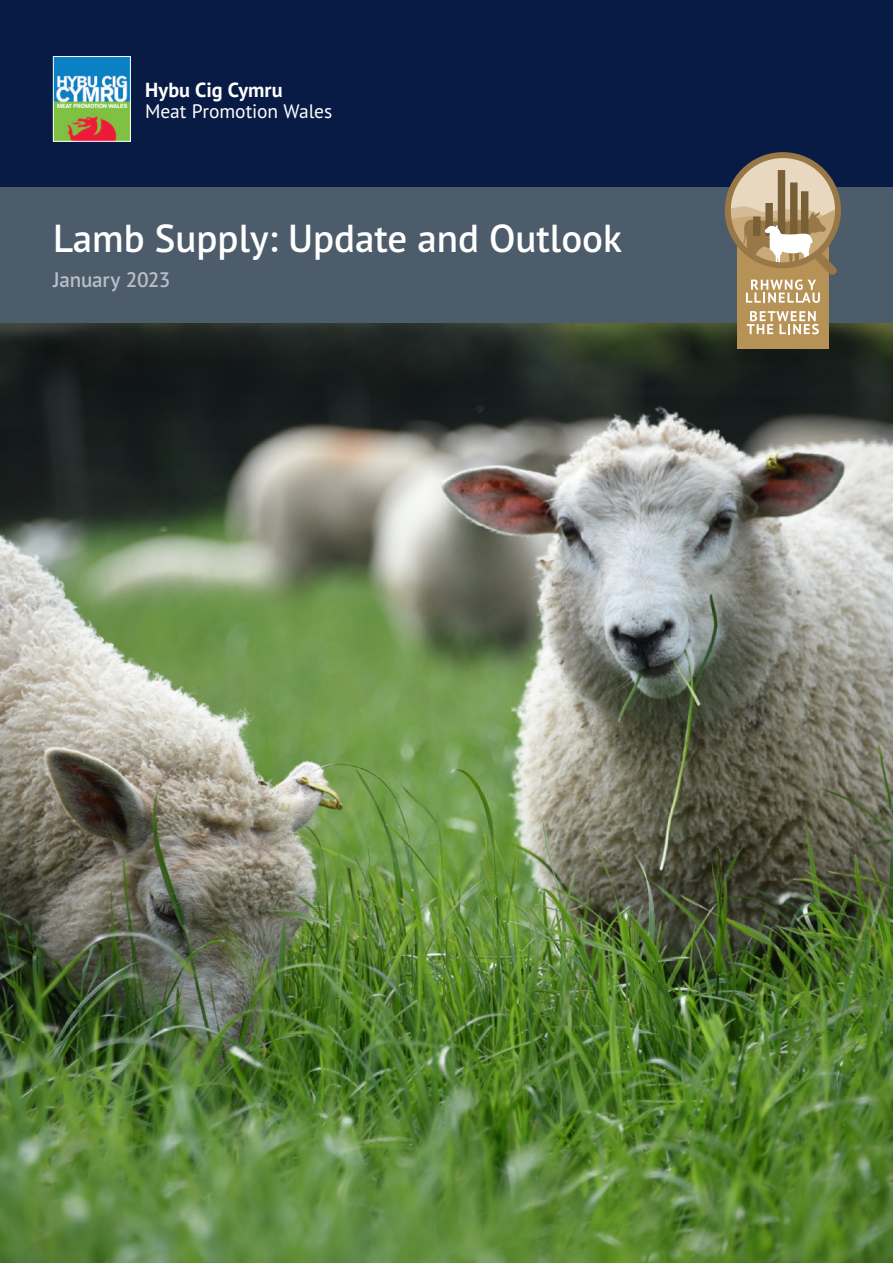
<style>
.page{position:relative;width:893px;height:1263px;background:#fff}
.page>*{position:absolute;margin:0;border:0;box-sizing:border-box;transform-origin:0 0}
.t1{font:600 39px "PT Sans Pro";color:#fff}
.t2{font:600 21px "PT Sans Pro";letter-spacing:-.005em;color:#b9bfc8}
.t3{font:700 20.25px "PT Sans";color:#fff}
.t4{font:19.5px "PT Sans Pro";letter-spacing:-.005em;color:#fff}
</style>
<div class="page">
<div style="left:0;top:0;width:893px;height:187px;background:#071b44"></div>
<div style="left:0;top:187px;width:893px;height:136px;background:#4d5c6b"></div>
<img style="left:55px;top:58px;width:74px;height:82px">
<div style="left:53px;top:56px;width:78px;height:86px;border:1px solid #fff"></div>
<img style="left:0;top:323px;width:893px;height:940px">
<div style="left:737px;top:206px;width:92px;height:143px;background:#b79256"></div>
<svg style="left:747px;top:311px;width:72px;height:23px"></svg>
<div style="left:728px;top:155px;width:110px;height:110px;background:#e8d8bf;border-radius:50%"></div>
<div style="left:765px;top:203px;width:8px;height:33px;background:#785f35"></div>
<div style="left:778px;top:170px;width:7px;height:66px;background:#785f35"></div>
<div style="left:790px;top:182px;width:7px;height:54px;background:#785f35"></div>
<div style="left:801px;top:191px;width:7px;height:45px;background:#785f35"></div>
<svg style="left:728px;top:205px;width:113px;height:98px"></svg>
<div style="left:725px;top:152px;width:116px;height:116px;border:6px solid #977846;border-radius:50%"></div>
<p class="t3" style="left:145px;top:76px;width:139px">Hybu Cig Cymru</p>
<p class="t4" style="left:145px;top:99px;width:189px">Meat Promotion Wales</p>
<p class="t1" style="left:53px;top:213px;width:570px">Lamb Supply: Update and Outlook</p>
<p class="t2" style="left:53px;top:266px;width:119px">January 2023</p>
</div>
